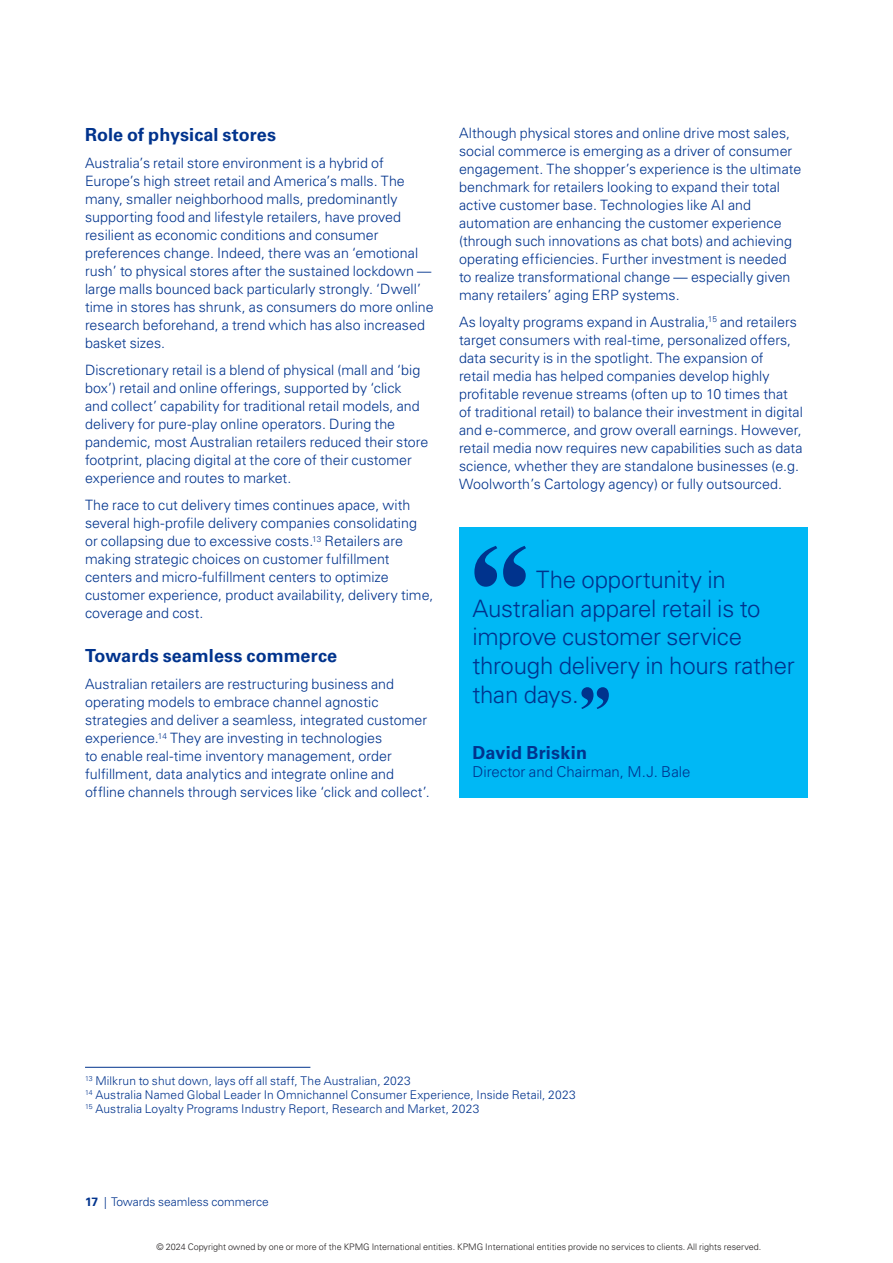
<style>
.page{position:relative;width:893px;height:1263px;background:#fff}
.page>*{position:absolute;margin:0;border:0;box-sizing:border-box;transform-origin:0 0}
.t1{font:300 24px/28.8px "Univers LT Std";letter-spacing:-.01em;color:#00338d}
.t2{font:700 18px "Univers LT Std";letter-spacing:.005em;color:#00338d}
.t3{font:300 15px "Univers LT Std";color:#00338d}
.t4{font:300 14.25px/18px "Univers LT Std";color:#00338d}
.t5{font:300 12px/14.4px "Univers LT Std";letter-spacing:.01em;color:#00338d}
.t6{font:300 9px "Univers LT Std";color:#231f20}
.s1{font-weight:700}
</style>
<div class="page">
<hr style="left:85px;top:1067px;width:225px;height:1px;background:#00338d">
<div style="left:459px;top:527px;width:349px;height:270px;background:#00b8f5"></div>
<svg style="left:474px;top:546px;width:52px;height:41px"></svg>
<svg style="left:581px;top:687px;width:28px;height:22px"></svg>
<p class="t2" style="left:85px;top:124px;width:193px">Role of physical stores</p>
<p class="t4" style="left:85px;top:154px;width:350px">Australia’s retail store environment is a hybrid of Europe’s high street retail and America’s malls. The many, smaller neighborhood malls, predominantly supporting food and lifestyle retailers, have proved resilient as economic conditions and consumer preferences change. Indeed, there was an ‘emotional rush’ to physical stores after the sustained lockdown — large malls bounced back particularly strongly. ‘Dwell’ time in stores has shrunk, as consumers do more online research beforehand, a trend which has also increased basket sizes.</p>
<p class="t4" style="left:85px;top:361px;width:345px">Discretionary retail is a blend of physical (mall and ‘big box’) retail and online offerings, supported by ‘click<br>and collect’ capability for traditional retail models, and delivery for pure-play online operators. During the pandemic, most Australian retailers reduced their store footprint, placing digital at the core of their customer experience and routes to market.</p>
<p class="t4" style="left:85px;top:496px;width:350px">The race to cut delivery times continues apace, with several high-profile delivery companies consolidating<br>or collapsing due to excessive costs.<sup>13</sup> Retailers are making strategic choices on customer fulfillment centers and micro-fulfillment centers to optimize customer experience, product availability, delivery time, coverage and cost.</p>
<p class="t2" style="left:85px;top:645px;width:254px">Towards seamless commerce</p>
<p class="t4" style="left:85px;top:675px;width:346px">Australian retailers are restructuring business and operating models to embrace channel agnostic strategies and deliver a seamless, integrated customer experience.<sup>14</sup> They are investing in technologies<br>to enable real-time inventory management, order fulfillment, data analytics and integrate online and offline channels through services like ‘click and collect’.</p>
<p class="t4" style="left:459px;top:124px;width:344px">Although physical stores and online drive most sales, social commerce is emerging as a driver of consumer engagement. The shopper’s experience is the ultimate benchmark for retailers looking to expand their total active customer base. Technologies like AI and automation are enhancing the customer experience (through such innovations as chat bots) and achieving operating efficiencies. Further investment is needed to realize transformational change — especially given many retailers’ aging ERP systems.</p>
<p class="t4" style="left:459px;top:313px;width:345px">As loyalty programs expand in Australia,<sup>15</sup> and retailers target consumers with real-time, personalized offers, data security is in the spotlight. The expansion of<br>retail media has helped companies develop highly profitable revenue streams (often up to 10 times that of traditional retail) to balance their investment in digital and e-commerce, and grow overall earnings. However, retail media now requires new capabilities such as data science, whether they are standalone businesses (e.g.<br>Woolworth’s Cartology agency) or fully outsourced.</p>
<h1 class="t1" style="left:472px;top:565px;width:324px;text-indent:64px">The opportunity in<br>Australian apparel retail is to improve customer service through delivery in hours rather than days.</h1>
<p class="t2" style="left:472px;top:742px;width:116px">David Briskin</p>
<p class="t3" style="left:472px;top:763px;width:219px">Director and Chairman, M.J. Bale</p>
<p class="t5" style="left:85px;top:1073px;width:492px"><sup>13</sup> Milkrun to shut down, lays off all staff, The Australian, 2023<br><sup>14</sup> Australia Named Global Leader In Omnichannel Consumer Experience, Inside Retail, 2023<br><sup>15</sup> Australia Loyalty Programs Industry Report, Research and Market, 2023</p>
<p class="t5" style="left:85px;top:1194px;width:185px"><span class="s1">17</span> | Towards seamless commerce</p>
<p class="t6" style="left:156px;top:1241px;width:606px">© 2024 Copyright owned by one or more of the KPMG International entities. KPMG International entities provide no services to clients. All rights reserved.</p>
</div>
